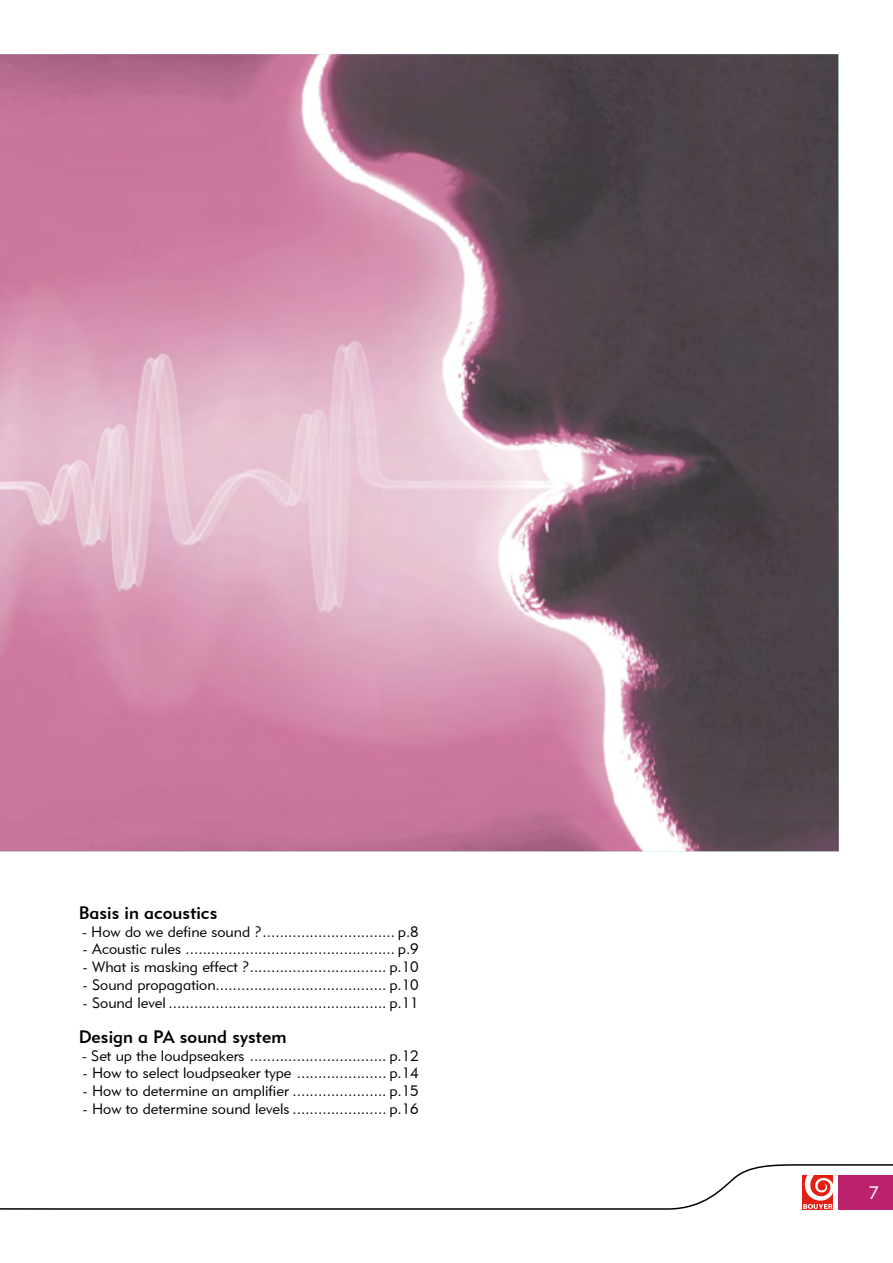
<style>
.page{position:relative;width:893px;height:1263px;background:#fff}
.page>*{position:absolute;margin:0;border:0;box-sizing:border-box;transform-origin:0 0}
.t1{font:18px "Geometric 415 BT Medium A";color:#000}
.t2{font:18px "Geometric 415 BT Lite A";color:#fff}
.t3{font:15px "Geometric 415 BT Lite A";color:#000}
</style>
<div class="page">
<img style="left:0;top:54px;width:839px;height:797px">
<svg style="left:0;top:1164px;width:893px;height:46px"></svg>
<p class="t1" style="left:79px;top:902px;width:140px">Basis in acoustics</p>
<p class="t3" style="left:82px;top:922px;width:338px">- How do we define sound ?............................... p.8</p>
<p class="t3" style="left:83px;top:940px;width:337px">- Acoustic rules ................................................. p.9</p>
<p class="t3" style="left:83px;top:958px;width:337px">- What is masking effect ?................................ p.10</p>
<p class="t3" style="left:83px;top:975px;width:337px">- Sound propagation........................................ p.10</p>
<p class="t3" style="left:83px;top:993px;width:337px">- Sound level ................................................... p.11</p>
<p class="t1" style="left:79px;top:1025px;width:209px">Design a PA sound system</p>
<p class="t3" style="left:82px;top:1046px;width:338px">- Set up the loudpseakers ................................ p.12</p>
<p class="t3" style="left:83px;top:1064px;width:337px">- How to select loudpseaker type ..................... p.14</p>
<p class="t3" style="left:83px;top:1081px;width:337px">- How to determine an amplifier ...................... p.15</p>
<p class="t3" style="left:83px;top:1099px;width:337px">- How to determine sound levels ...................... p.16</p>
<p class="t2" style="left:869px;top:1181px;width:12px">7</p>
</div>
